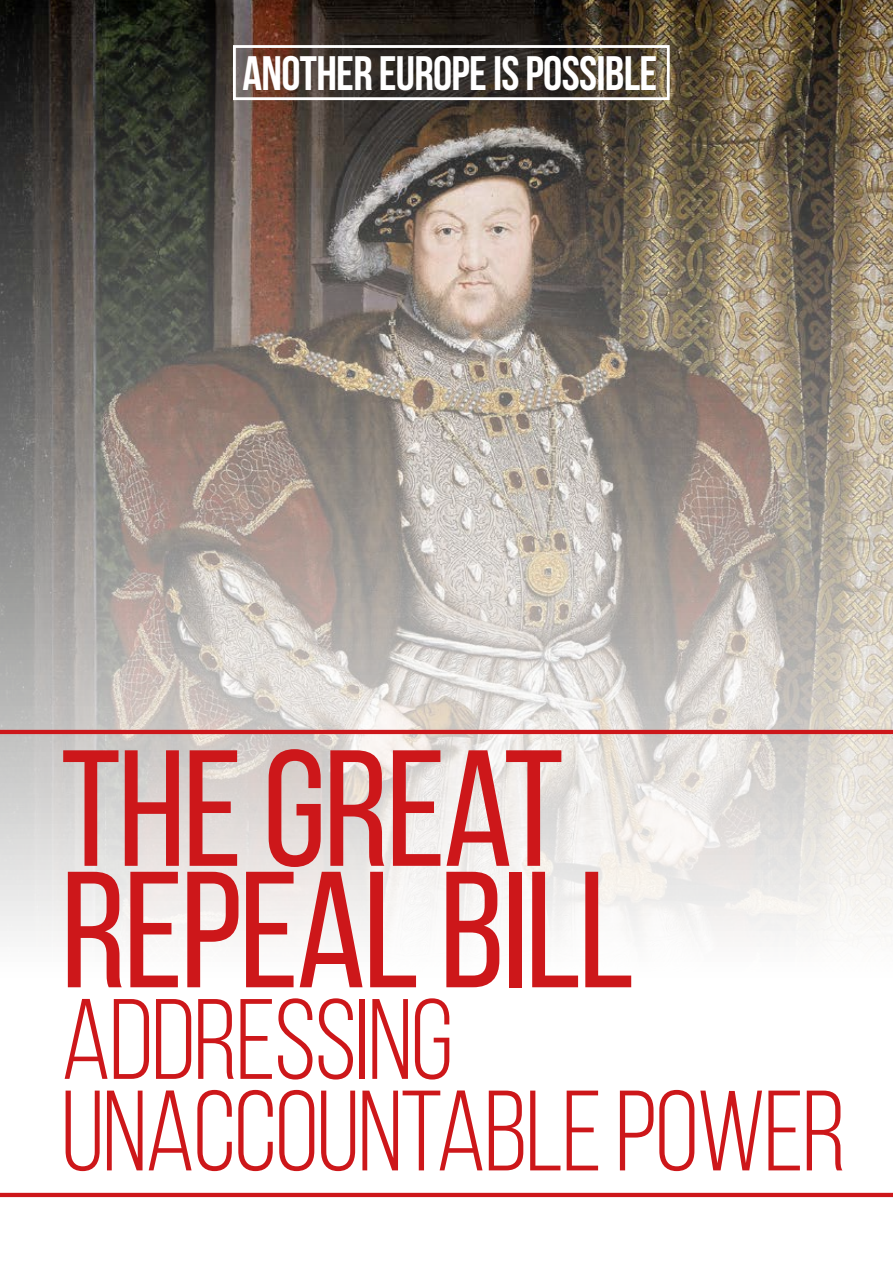
<style>
.page{position:relative;width:893px;height:1263px;background:#fff}
.page>*{position:absolute;margin:0;border:0;box-sizing:border-box;transform-origin:0 0}
.t1{font:165px/121.5px "Bebas Neue";letter-spacing:-.015em;color:#cd171a}
.t2{font:114px/91.5px "Bebas Neue";letter-spacing:-.015em;color:#cd171a}
.t3{font:700 48.3px "Bebas Neue";letter-spacing:-.015em;color:#fff}
</style>
<div class="page">
<img style="left:0;top:0;width:893px;height:1198px">
<svg style="left:0;top:730px;width:893px;height:467px"></svg>
<div style="left:233px;top:45px;width:437px;height:55px;border:3px solid #fff"></div>
<p class="t3" style="left:243px;top:47px;width:416px">ANOTHER EUROPE IS POSSIBLE</p>
<h1 class="t1" style="left:61px;top:747px;width:575px">THE GREAT<br>REPEAL BILL</h1>
<p class="t2" style="left:61px;top:993px;width:786px">ADDRESSING<br>UNACCOUNTABLE POWER</p>
</div>
